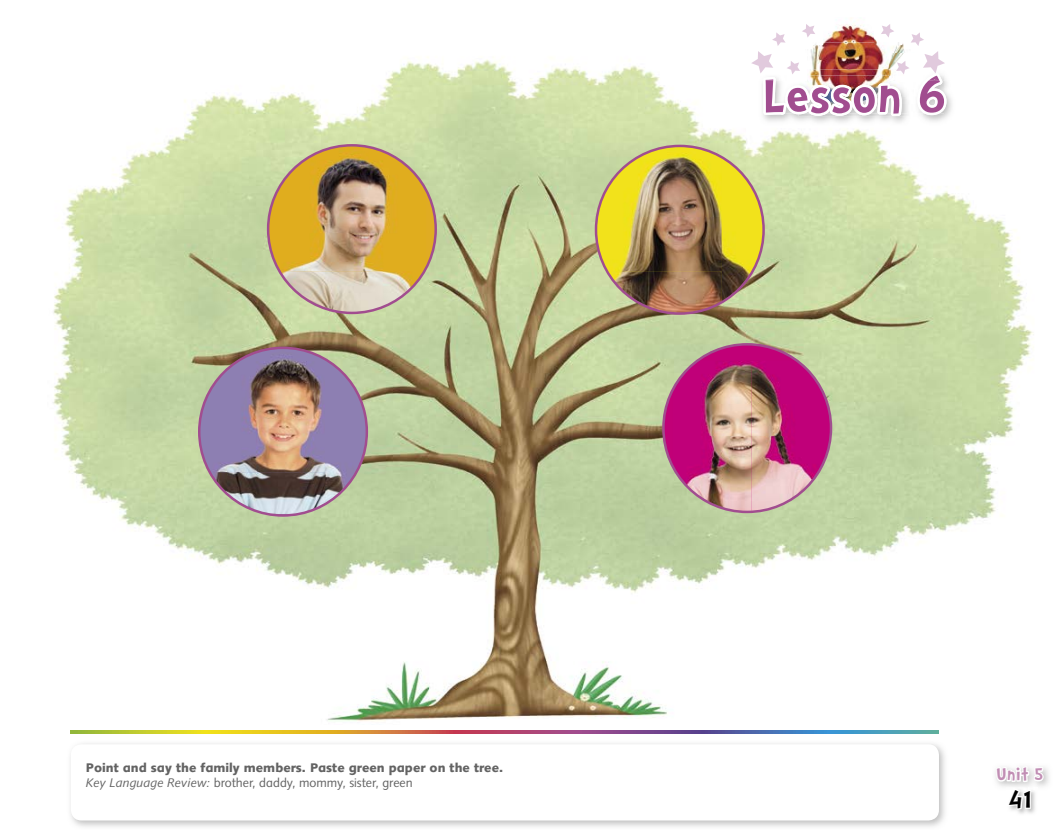
<style>
.page{position:relative;width:1063px;height:840px;background:#fff}
.page>*{position:absolute;margin:0;border:0;box-sizing:border-box;transform-origin:0 0}
.t1{font:700 60px "Doctor Soos";color:#a14d8f}
.t2{font:700 30px "Doctor Soos";color:#000}
.t3{font:700 21.25px "Doctor Soos";color:#c18eb4}
.t4{font:900 12.5px/15px "Syntax Infant";color:#636363}
.s1{font-weight:400;font-style:italic}
.s2{font-weight:400}
</style>
<div class="page">
<img style="left:53px;top:57px;width:981px;height:664px">
<img style="left:759px;top:69px;width:197px;height:56px">
<img style="left:744px;top:57px;width:7px;height:23px">
<img style="left:947px;top:57px;width:5px;height:23px">
<img style="left:751px;top:24px;width:196px;height:92px">
<svg style="left:71px;top:730px;width:868px;height:3px;background:#9c866a"></svg>
<svg style="left:995px;top:672px;width:51px;height:142px"></svg>
<img style="left:267px;top:144px;width:170px;height:170px">
<img style="left:595px;top:145px;width:170px;height:170px">
<img style="left:198px;top:347px;width:170px;height:170px">
<img style="left:662px;top:343px;width:170px;height:170px">
<h1 class="t1" style="left:762px;top:65px;width:186px">Lesson 6</h1>
<p class="t4" style="left:86px;top:760px;width:419px">Point and say the family members. Paste green paper on the tree.<br><span class="s1">Key Language Review:</span> <span class="s2">brother, daddy, mommy, sister, green</span></p>
<h3 class="t3" style="left:996px;top:763px;width:49px">Unit 5</h3>
<h2 class="t2" style="left:1009px;top:784px;width:24px">41</h2>
</div>
